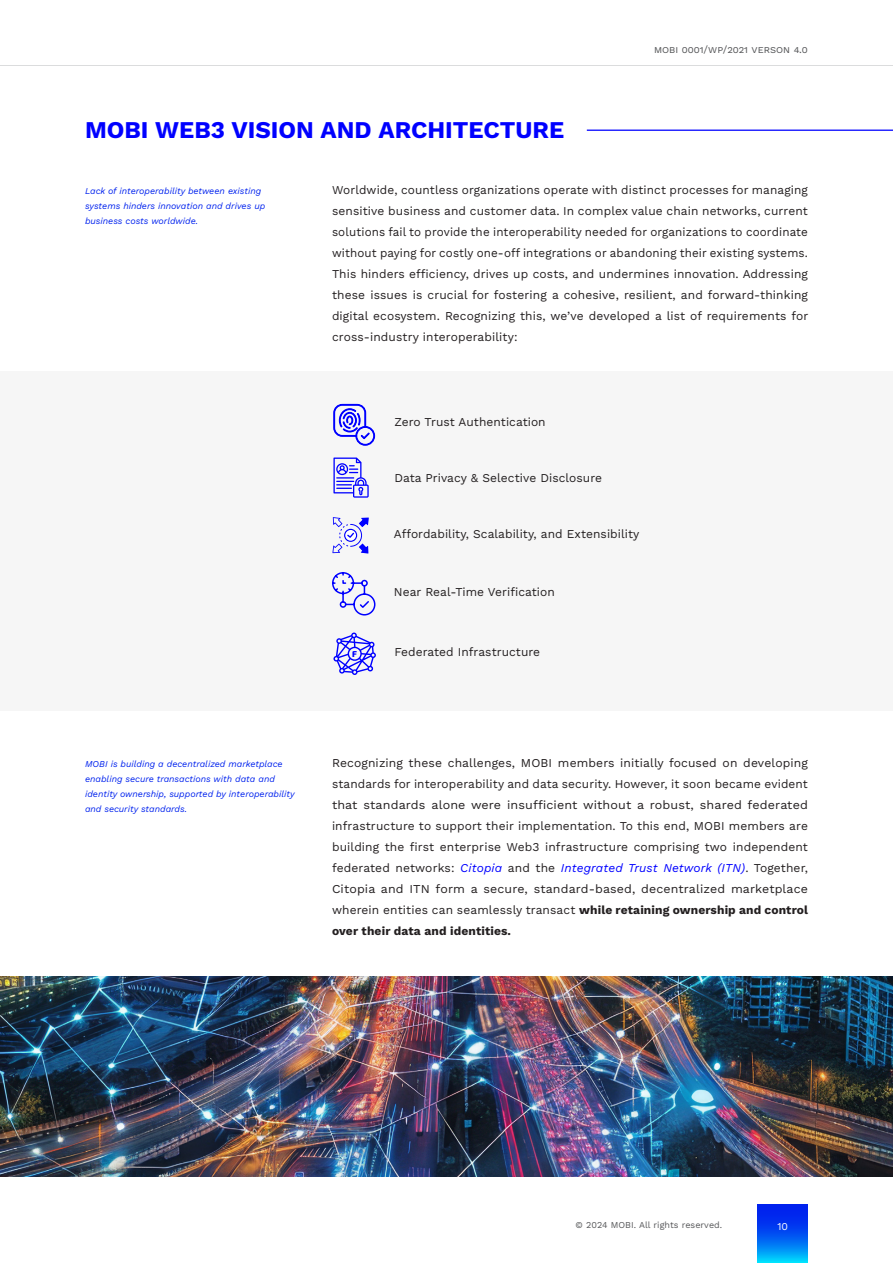
<style>
.page{position:relative;width:893px;height:1263px;background:#fff}
.page>*{position:absolute;margin:0;border:0;box-sizing:border-box;transform-origin:0 0}
.Headline{font:700 24px "Work Sans";color:#00f}
.t1{font:12px/21px "Work Sans";letter-spacing:.005em;color:#231f20;text-align:justify}
.t2{font:10.5px "Work Sans";color:#57585a}
.page_number{font:10.5px "Work Sans";color:#fff}
.body_text{font:italic 9px/15px "Work Sans";color:#02e}
.t3{font:9px "Work Sans";letter-spacing:.005em;color:#57585a}
.t4{font:800 8.55px "Exo 2";color:#00f}
.s1{font-style:italic;color:#00f}
.s2{font-weight:700}
</style>
<div class="page">
<hr style="left:0;top:65px;width:893px;height:1px;background:#d1d2d4">
<svg style="left:757px;top:1204px;width:51px;height:59px;background:#0060f3"></svg>
<div style="left:0;top:371px;width:893px;height:339px;background:#f6f6f6"></div>
<hr style="left:587px;top:129px;width:306px;height:2px;background:#00f">
<hr style="left:892px;top:504px;width:1px;height:487px;background:#222">
<svg style="left:333px;top:404px;width:42px;height:42px"></svg>
<svg style="left:333px;top:457px;width:36px;height:41px"></svg>
<svg style="left:332px;top:517px;width:37px;height:37px"></svg>
<svg style="left:332px;top:572px;width:44px;height:44px"></svg>
<svg style="left:333px;top:632px;width:43px;height:43px"></svg>
<img style="left:0;top:977px;width:893px;height:199px">
<p class="Headline" style="left:85px;top:111px;width:481px">MOBI WEB3 VISION AND ARCHITECTURE</p>
<p class="t2" style="left:654px;top:41px;width:155px">MOBI 0001/WP/2021 Verson 4.0</p>
<p class="body_text" style="left:85px;top:183px;width:182px">Lack of interoperability between existing systems hinders innovation and drives up business costs worldwide.</p>
<p class="t1" style="left:332px;top:179px;width:478px">Worldwide, countless organizations operate with distinct processes for managing sensitive business and customer data. In complex value chain networks, current solutions fail to provide the interoperability needed for organizations to coordinate without paying for costly one-off integrations or abandoning their existing systems.<br>This hinders efficiency, drives up costs, and undermines innovation. Addressing these issues is crucial for fostering a cohesive, resilient, and forward-thinking digital ecosystem. Recognizing this, we’ve developed a list of requirements for cross-industry interoperability:</p>
<p class="t1" style="left:394px;top:411px;width:153px">Zero Trust Authentication</p>
<p class="t1" style="left:394px;top:467px;width:209px">Data Privacy &amp; Selective Disclosure</p>
<p class="t1" style="left:394px;top:523px;width:247px">Affordability, Scalability, and Extensibility</p>
<p class="t1" style="left:394px;top:581px;width:162px">Near Real-Time Verification</p>
<p class="t4" style="left:352px;top:647px;width:6px">F</p>
<p class="t1" style="left:394px;top:641px;width:147px">Federated Infrastructure</p>
<p class="body_text" style="left:85px;top:755px;width:211px">MOBI is building a decentralized marketplace enabling secure transactions with data and identity ownership, supported by interoperability and security standards.</p>
<p class="t1" style="left:332px;top:751px;width:478px">Recognizing these challenges, MOBI members initially focused on developing standards for interoperability and data security. However, it soon became evident that standards alone were insufficient without a robust, shared federated infrastructure to support their implementation. To this end, MOBI members are building the first enterprise Web3 infrastructure comprising two independent federated networks: <span class="s1">Citopia</span> and the <span class="s1">Integrated Trust Network (ITN)</span>. Together, Citopia and ITN form a secure, standard-based, decentralized marketplace wherein entities can seamlessly transact <span class="s2">while retaining ownership and control over their data and identities.</span></p>
<p class="t3" style="left:576px;top:1218px;width:148px">© 2024 MOBI. All rights reserved.</p>
<p class="page_number" style="left:777px;top:1218px;width:12px">10</p>
</div>
